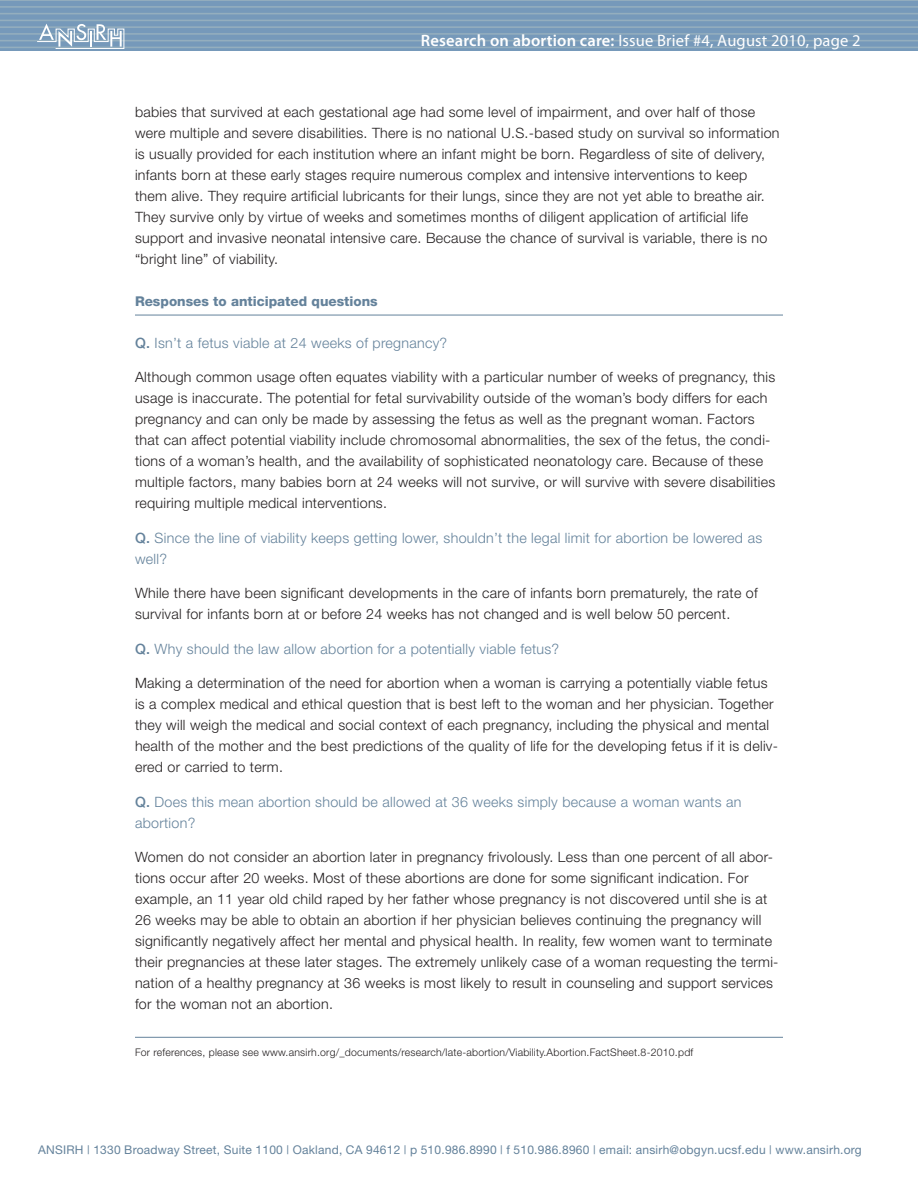
<style>
.page{position:relative;width:918px;height:1188px;background:#fff}
.page>*{position:absolute;margin:0;border:0;box-sizing:border-box;transform-origin:0 0}
.t1{font:16.5px "Myriad Pro";letter-spacing:.01em;color:#fff}
.t2{font:300 14.25px/21px "Helvetica Neue";letter-spacing:.02em;color:#231f20}
.t3{font:300 14.25px/21px "Helvetica Neue";letter-spacing:.02em;color:#64829b}
.t4{font:800 13.5px "Helvetica Neue";color:#64829b}
.t5{font:12px "Helvetica Neue";letter-spacing:.02em;color:#64829b}
.t6{font:300 10.5px "Helvetica Neue";letter-spacing:.02em;color:#231f20}
.s1{font-weight:600}
.s2{font-weight:500}
</style>
<div class="page">
<div style="left:0;top:0;width:918px;height:51px;background:#7699ba"></div>
<hr style="left:0;top:53px;width:918px;height:1px;background:#94aebe">
<hr style="left:0;top:47px;width:918px;height:1px;background:#94aebe">
<hr style="left:0;top:40px;width:918px;height:1px;background:#94aebe">
<hr style="left:0;top:33px;width:918px;height:2px;background:#94aebe">
<hr style="left:0;top:26px;width:918px;height:2px;background:#94aebe">
<hr style="left:0;top:20px;width:918px;height:1px;background:#94aebe">
<hr style="left:0;top:13px;width:918px;height:1px;background:#94aebe">
<hr style="left:0;top:6px;width:918px;height:2px;background:#94aebe">
<hr style="left:0;top:0;width:918px;height:1px;background:#94aebe">
<svg style="left:37px;top:24px;width:309px;height:24px"></svg>
<hr style="left:135px;top:315px;width:648px;height:1px;background:#64829b">
<hr style="left:135px;top:1037px;width:648px;height:1px;background:#64829b">
<p class="t1" style="left:421px;top:30px;width:441px"><span class="s1">Research on abortion care:</span> Issue Brief #4, August 2010, page 2</p>
<p class="t2" style="left:135px;top:101px;width:646px">babies that survived at each gestational age had some level of impairment, and over half of those were multiple and severe disabilities. There is no national U.S.-based study on survival so information is usually provided for each institution where an infant might be born. Regardless of site of delivery, infants born at these early stages require numerous complex and intensive interventions to keep them alive. They require artificial lubricants for their lungs, since they are not yet able to breathe air.<br>They survive only by virtue of weeks and sometimes months of diligent application of artificial life support and invasive neonatal intensive care. Because the chance of survival is variable, there is no “bright line” of viability.</p>
<p class="t4" style="left:135px;top:293px;width:244px">Responses to anticipated questions</p>
<p class="t3" style="left:135px;top:332px;width:314px"><span class="s2">Q.</span> Isn’t a fetus viable at 24 weeks of pregnancy?</p>
<p class="t2" style="left:135px;top:366px;width:642px">Although common usage often equates viability with a particular number of weeks of pregnancy, this usage is inaccurate. The potential for fetal survivability outside of the woman’s body differs for each pregnancy and can only be made by assessing the fetus as well as the pregnant woman. Factors that can affect potential viability include chromosomal abnormalities, the sex of the fetus, the condi&shy;tions of a woman’s health, and the availability of sophisticated neonatology care. Because of these multiple factors, many babies born at 24 weeks will not survive, or will survive with severe disabilities requiring multiple medical interventions.</p>
<p class="t3" style="left:135px;top:527px;width:629px"><span class="s2">Q.</span> Since the line of viability keeps getting lower, shouldn’t the legal limit for abortion be lowered as well?</p>
<p class="t2" style="left:135px;top:582px;width:624px">While there have been significant developments in the care of infants born prematurely, the rate of survival for infants born at or before 24 weeks has not changed and is well below 50 percent.</p>
<p class="t3" style="left:135px;top:638px;width:426px"><span class="s2">Q.</span> Why should the law allow abortion for a potentially viable fetus?</p>
<p class="t2" style="left:135px;top:672px;width:645px">Making a determination of the need for abortion when a woman is carrying a potentially viable fetus is a complex medical and ethical question that is best left to the woman and her physician. Together they will weigh the medical and social context of each pregnancy, including the physical and mental health of the mother and the best predictions of the quality of life for the developing fetus if it is deliv&shy;ered or carried to term.</p>
<p class="t3" style="left:135px;top:791px;width:608px"><span class="s2">Q.</span> Does this mean abortion should be allowed at 36 weeks simply because a woman wants an abortion?</p>
<p class="t2" style="left:135px;top:846px;width:645px">Women do not consider an abortion later in pregnancy frivolously. Less than one percent of all abor&shy;tions occur after 20 weeks. Most of these abortions are done for some significant indication. For example, an 11 year old child raped by her father whose pregnancy is not discovered until she is at 26 weeks may be able to obtain an abortion if her physician believes continuing the pregnancy will significantly negatively affect her mental and physical health. In reality, few women want to terminate their pregnancies at these later stages. The extremely unlikely case of a woman requesting the termi&shy;nation of a healthy pregnancy at 36 weeks is most likely to result in counseling and support services for the woman not an abortion.</p>
<p class="t6" style="left:135px;top:1046px;width:560px">For references, please see www.ansirh.org/_documents/research/late-abortion/Viability.Abortion.FactSheet.8-2010.pdf</p>
<p class="t5" style="left:38px;top:1143px;width:825px">ANSIRH | 1330 Broadway Street, Suite 1100 | Oakland, CA 94612 | p 510.986.8990 | f 510.986.8960 | email: ansirh@obgyn.ucsf.edu | www.ansirh.org</p>
</div>
